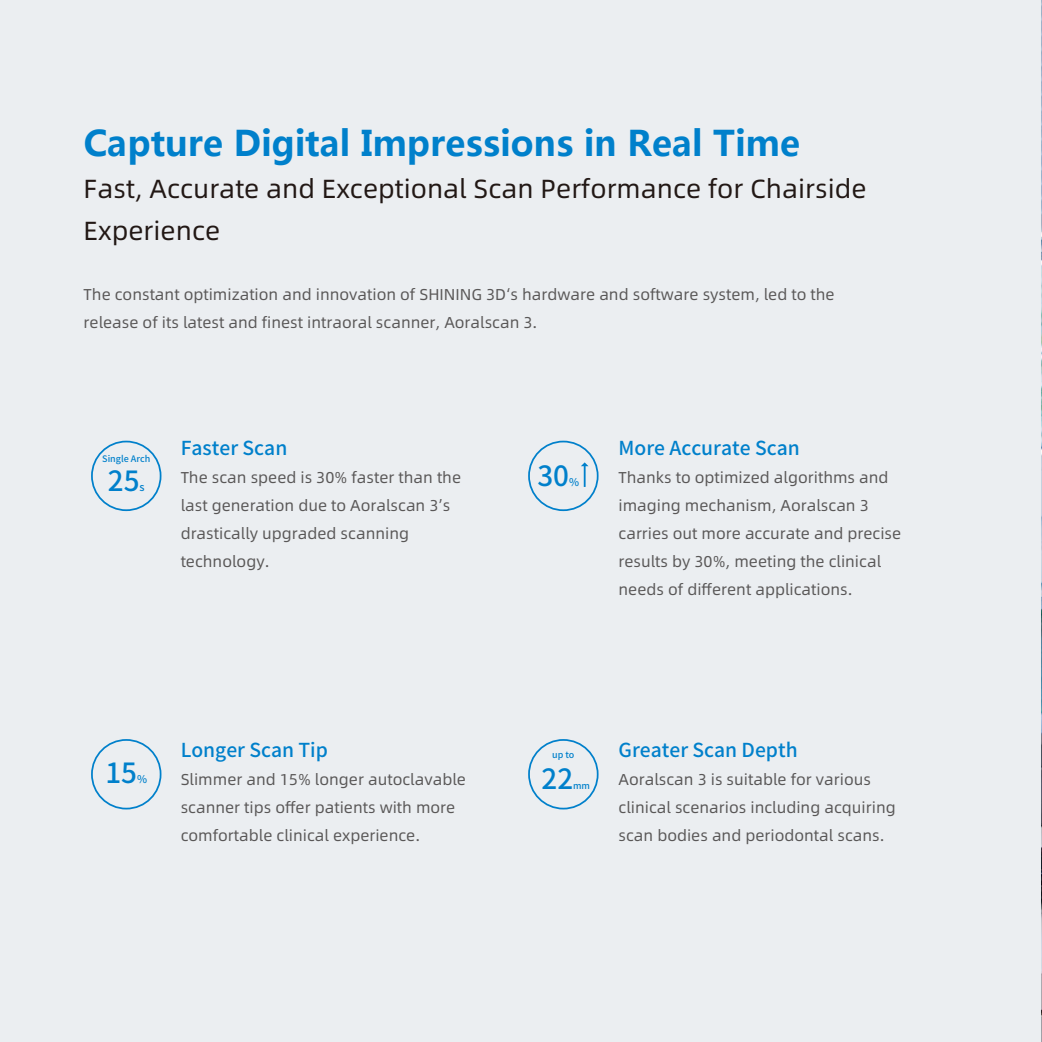
<style>
.page{position:relative;width:1042px;height:1042px;background:#ebeef1}
.page>*{position:absolute;margin:0;border:0;box-sizing:border-box;transform-origin:0 0}
.t1{font:700 35px "Microsoft Ya Hei";color:#0080cb}
.t2{font:500 27.82px "Source Han Sans SC";color:#0080cb}
.t3{font:26.25px/42px "Alibaba Pu Hui Ti R";color:#221815}
.t4{font:500 19.25px "Source Han Sans SC";color:#0080cb}
.t5{font:15.75px/28px "Alibaba Pu Hui Ti R";color:#595757}
.t6{font:500 10.67px "Source Han Sans SC";color:#0080cb}
.t7{font:500 8.92px "Source Han Sans SC";color:#0080cb}
</style>
<div class="page">
<img style="left:1041px;top:0;width:1px;height:1042px">
<div style="left:91px;top:441px;width:70px;height:70px;border:2px solid #0080cb;border-radius:50%"></div>
<div style="left:528px;top:441px;width:70px;height:70px;border:2px solid #0080cb;border-radius:50%"></div>
<div style="left:91px;top:739px;width:70px;height:70px;border:2px solid #0080cb;border-radius:50%"></div>
<div style="left:528px;top:739px;width:70px;height:70px;border:2px solid #0080cb;border-radius:50%"></div>
<hr style="left:1041px;top:108px;width:1px;height:222px;background:#0080cb">
<svg style="left:581px;top:462px;width:7px;height:25px"></svg>
<h1 class="t1" style="left:84px;top:119px;width:718px">Capture Digital Impressions in Real Time</h1>
<h3 class="t3" style="left:84px;top:166px;width:784px">Fast, Accurate and Exceptional Scan Performance for Chairside<br>Experience</h3>
<p class="t5" style="left:84px;top:279px;width:752px">The constant optimization and innovation of SHINING 3D‘s hardware and software system, led to the release of its latest and finest intraoral scanner, Aoralscan 3.</p>
<p class="t7" style="left:102px;top:453px;width:50px">Single Arch</p>
<h2 class="t2" style="left:108px;top:465px;width:33px">25</h2>
<p class="t6" style="left:140px;top:481px;width:7px">s</p>
<p class="t4" style="left:181px;top:437px;width:108px">Faster Scan</p>
<p class="t5" style="left:181px;top:462px;width:282px">The scan speed is 30% faster than the last generation due to Aoralscan 3’s drastically upgraded scanning technology.</p>
<h2 class="t2" style="left:537px;top:460px;width:33px">30</h2>
<p class="t6" style="left:569px;top:476px;width:12px">%</p>
<p class="t4" style="left:618px;top:437px;width:183px">More Accurate Scan</p>
<p class="t5" style="left:618px;top:462px;width:284px">Thanks to optimized algorithms and imaging mechanism, Aoralscan 3 carries out more accurate and precise results by 30%, meeting the clinical needs of different applications.</p>
<h2 class="t2" style="left:105px;top:757px;width:33px">15</h2>
<p class="t6" style="left:137px;top:773px;width:12px">%</p>
<p class="t4" style="left:181px;top:739px;width:149px">Longer Scan Tip</p>
<p class="t5" style="left:181px;top:764px;width:287px">Slimmer and 15% longer autoclavable scanner tips offer patients with more comfortable clinical experience.</p>
<h2 class="t2" style="left:541px;top:763px;width:33px">22</h2>
<p class="t7" style="left:552px;top:749px;width:24px">up to</p>
<p class="t7" style="left:573px;top:780px;width:18px">mm</p>
<p class="t4" style="left:618px;top:739px;width:181px">Greater Scan Depth</p>
<p class="t5" style="left:618px;top:764px;width:279px">Aoralscan 3 is suitable for various clinical scenarios including acquiring scan bodies and periodontal scans.</p>
</div>
